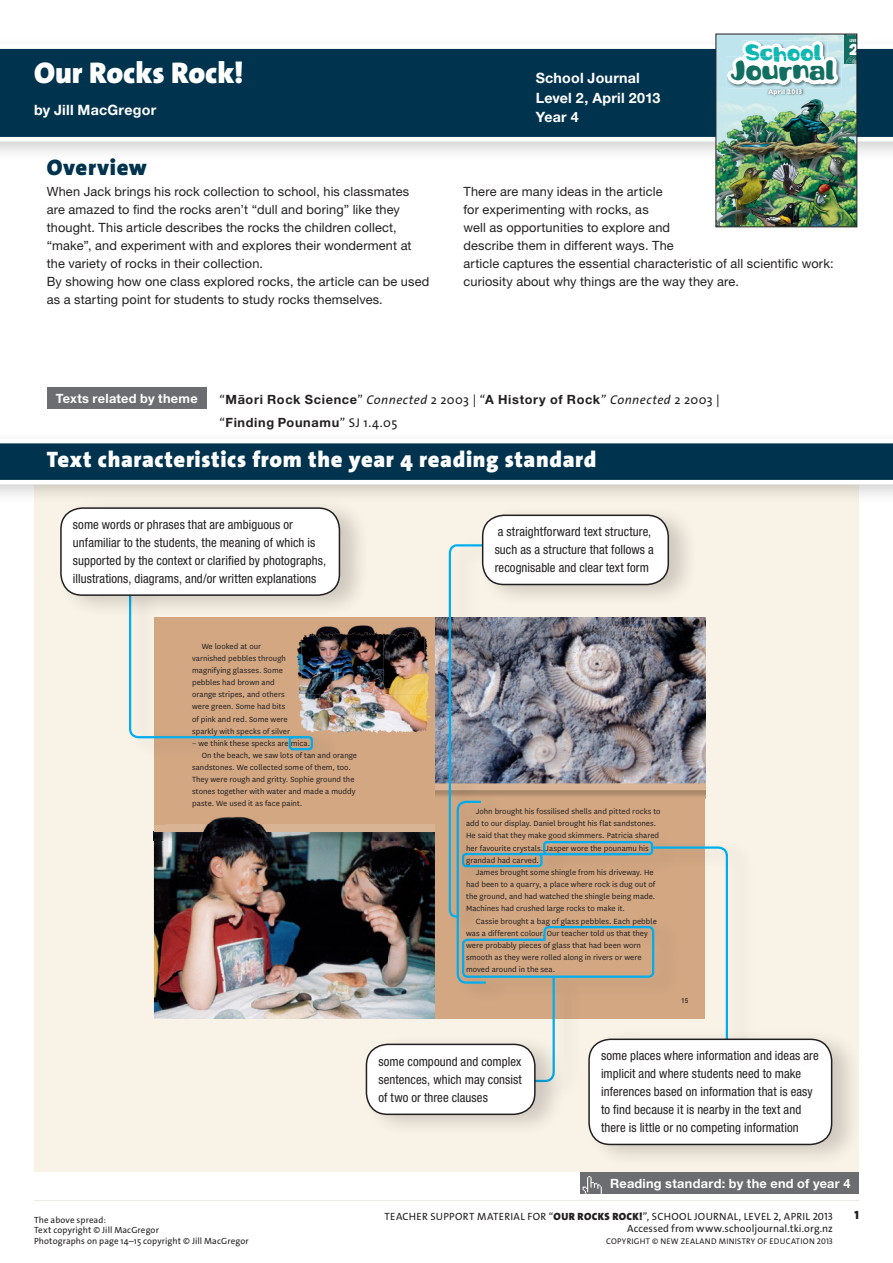
<style>
.page{position:relative;width:893px;height:1263px;background:#fff}
.page>*{position:absolute;margin:0;border:0;box-sizing:border-box;transform-origin:0 0}
.t1{font:900 30px "The Sans Os F";color:#fff}
.t2{font:25.95px "Munter";letter-spacing:-.005em;color:#126e61;scale:.95 1}
.t3{font:900 22.5px "The Sans Os F";letter-spacing:.025em;color:#fff}
.H2_Solid{font:900 22.5px "The Sans Os F";letter-spacing:.03em;color:#00334e}
.t4{font:21.3px "Munter";letter-spacing:-.005em;color:#10b7b3;scale:.95 1}
.t5{font:700 16.35px "Billy";color:#fff}
.Journal_Info{font:700 14.25px "Helvetica Neue LT Pro";letter-spacing:.015em;color:#fff}
.Overview_Body-Helv_N{font:12.75px/18px "Helvetica Neue LT Pro";letter-spacing:.01em;color:#231f20}
._2_Characteristics{font:condensed 12.75px/18px "Helvetica Neue LT Pro";letter-spacing:.01em;color:#231f20}
.Related_Texts{font:700 12.75px/22.5px "Helvetica Neue LT Pro";letter-spacing:.05em;color:#231f20}
.t6{font:700 12.75px "Helvetica Neue LT Pro";letter-spacing:.02em;color:#fff}
.t7{font:900 12px "The Sans Os F";color:#231f20}
.t8{font:10.5px/12px "The Sans Os F";letter-spacing:.02em;color:#231f20;text-align:right}
.t9{font:9px "The Sans Os F";letter-spacing:.015em;color:#231f20}
.t10{font:8.7px/12.1px "National";letter-spacing:.005em;color:#231f20}
.t11{font:8.25px "The Sans Os F";letter-spacing:.035em;color:#231f20}
.t12{font:800 7.05px "Gill Sans";letter-spacing:.005em;color:#fff;scale:.86 1}
.t13{font:500 6.75px "DIN Pro";color:#231f20}
.t14{font:900 condensed 4.35px "DIN Pro";color:#fff}
.s1{font-family:"The Sans Os F";font-weight:400}
.s2{font-family:"The Sans Os F";font-weight:400;font-style:italic}
.s3{font-weight:900}
</style>
<div class="page">
<div style="left:0;top:36px;width:893px;height:126px;background:#231f20;opacity:.2"></div>
<svg style="left:0;top:44px;width:893px;height:97px;background:#17455e"></svg>
<img style="left:718px;top:36px;width:137px;height:189px">
<img style="left:767px;top:88px;width:37px;height:10px">
<img style="left:727px;top:56px;width:114px;height:32px">
<svg style="left:727px;top:41px;width:111px;height:44px"></svg>
<div style="left:844px;top:34px;width:13px;height:30px;background:#126e61"></div>
<svg style="left:846px;top:56px;width:9px;height:8px"></svg>
<div style="left:716px;top:34px;width:141px;height:193px;border:1px solid #231f20"></div>
<div style="left:34px;top:469px;width:825px;height:702px;background:#f9f2e6"></div>
<img style="left:154px;top:840px;width:18px;height:179px">
<img style="left:172px;top:937px;width:264px;height:82px">
<img style="left:154px;top:617px;width:282px;height:208px">
<svg style="left:154px;top:831px;width:13px;height:9px"></svg>
<div style="left:154px;top:825px;width:282px;height:6px;background:#d9b495"></div>
<img style="left:410px;top:637px;width:16px;height:95px">
<img style="left:325px;top:694px;width:16px;height:39px">
<img style="left:345px;top:632px;width:23px;height:4px">
<img style="left:387px;top:632px;width:23px;height:5px">
<img style="left:167px;top:811px;width:269px;height:126px">
<img style="left:436px;top:617px;width:12px;height:166px">
<div style="left:436px;top:787px;width:269px;height:231px;background:#d2a782"></div>
<div style="left:436px;top:783px;width:269px;height:7px;background:#d9b495"></div>
<div style="left:288px;top:728px;width:52px;height:43px;background:#d1a681"></div>
<hr style="left:34px;top:1200px;width:825px;height:1px;background:#eae8e3">
<div style="left:0;top:431px;width:893px;height:74px;background:#231f20;opacity:.2"></div>
<svg style="left:0;top:439px;width:893px;height:45px;background:#30596f"></svg>
<div style="left:604px;top:1172px;width:255px;height:22px;background:#6c6d70"></div>
<div style="left:580px;top:1172px;width:27px;height:22px;background:#6c6d70"></div>
<svg style="left:583px;top:1176px;width:19px;height:18px"></svg>
<div style="left:128px;top:546px;width:197px;height:213px;background:#231f20;opacity:.2"></div>
<svg style="left:128px;top:619px;width:173px;height:120px;background:#cfb092"></svg>
<div style="left:47px;top:387px;width:160px;height:22px;background:#6c6d70"></div>
<div style="left:57px;top:497px;width:313px;height:122px;background:#231f20;opacity:.2"></div>
<div style="left:61px;top:508px;width:278px;height:87px;background:#fff;border-radius:21px"></div>
<div style="left:60px;top:507px;width:280px;height:89px;border:2px solid #231f20;border-radius:21px"></div>
<div style="left:362px;top:1033px;width:204px;height:105px;background:#231f20;opacity:.2"></div>
<div style="left:366px;top:1044px;width:169px;height:70px;background:#fff;border-radius:21px"></div>
<div style="left:366px;top:1043px;width:170px;height:72px;border:2px solid #231f20;border-radius:21px"></div>
<div style="left:479px;top:504px;width:220px;height:104px;background:#231f20;opacity:.2"></div>
<div style="left:483px;top:515px;width:185px;height:69px;background:#fff;border-radius:21px"></div>
<div style="left:482px;top:514px;width:187px;height:71px;border:2px solid #231f20;border-radius:21px"></div>
<div style="left:654px;top:838px;width:101px;height:230px;background:#f5eee2"></div>
<img style="left:448px;top:543px;width:280px;height:540px">
<div style="left:585px;top:1028px;width:278px;height:140px;background:#231f20;opacity:.2"></div>
<div style="left:589px;top:1039px;width:243px;height:105px;background:#fff;border-radius:21px"></div>
<div style="left:588px;top:1038px;width:244px;height:107px;border:2px solid #231f20;border-radius:21px"></div>
<h1 class="t1" style="left:34px;top:53px;width:211px">Our Rocks Rock!</h1>
<p class="Journal_Info" style="left:34px;top:101px;width:124px">by Jill MacGregor</p>
<p class="H2_Solid" style="left:47px;top:152px;width:102px">Overview</p>
<p class="Overview_Body-Helv_N" style="left:47px;top:183px;width:366px">When Jack brings his rock collection to school, his classmates are amazed to find the rocks aren’t “dull and boring” like they thought. This article describes the rocks the children collect, “make”, and experiment with and explores their wonderment at the variety of rocks in their collection.</p>
<p class="Overview_Body-Helv_N" style="left:47px;top:273px;width:384px">By showing how one class explored rocks, the article can be used as a starting point for students to study rocks themselves.</p>
<p class="Journal_Info" style="left:536px;top:69px;width:106px">School Journal</p>
<p class="Journal_Info" style="left:536px;top:89px;width:126px">Level 2, April 2013</p>
<p class="Journal_Info" style="left:536px;top:108px;width:44px">Year 4</p>
<p class="t4" style="left:745px;top:36px;width:82px">School</p>
<p class="t2" style="left:731px;top:50px;width:111px">Journal</p>
<p class="t12" style="left:768px;top:87px;width:42px">April 2013</p>
<p class="t14" style="left:849px;top:37px;width:11px">LEVEL</p>
<p class="t5" style="left:849px;top:40px;width:11px">2</p>
<p class="Overview_Body-Helv_N" style="left:463px;top:183px;width:372px">There are many ideas in the article<br>for experimenting with rocks, as<br>well as opportunities to explore and<br>describe them in different ways. The<br>article captures the essential characteristic of all scientific work: curiosity about why things are the way they are.</p>
<p class="t6" style="left:56px;top:390px;width:143px">Texts related by theme</p>
<p class="Related_Texts" style="left:220px;top:388px;width:502px"><span class="s1">“</span>Māori Rock Science<span class="s1">”</span> <span class="s2">Connected</span> <span class="s1">2 2003 | “</span>A History of Rock<span class="s1">”</span> <span class="s2">Connected</span> <span class="s1">2 2003 | “</span>Finding Pounamu<span class="s1">” SJ 1.4.05</span></p>
<h2 class="t3" style="left:47px;top:445px;width:551px">Text characteristics from the year 4 reading standard</h2>
<p class="_2_Characteristics" style="left:73px;top:515px;width:255px">some words or phrases that are ambiguous or unfamiliar to the students, the meaning of which is supported by the context or clarified by photographs, illustrations, diagrams, and/or written explanations</p>
<p class="_2_Characteristics" style="left:495px;top:523px;width:161px">a straightforward text structure, such as a structure that follows a recognisable and clear text form</p>
<p class="t10" style="left:192px;top:639px;width:99px;text-indent:10px">We looked at our varnished pebbles through magnifying glasses. Some pebbles had brown and orange stripes, and others were green. Some had bits of pink and red. Some were sparkly with specks of silver</p>
<p class="t10" style="left:192px;top:737px;width:120px">– we think these specks are mica.</p>
<p class="t10" style="left:202px;top:749px;width:157px">On the beach, we saw lots of tan and orange</p>
<p class="t10" style="left:192px;top:761px;width:160px">sandstones. We collected some of them, too.</p>
<p class="t10" style="left:192px;top:773px;width:164px">They were rough and gritty. Sophie ground the</p>
<p class="t10" style="left:192px;top:785px;width:165px">stones together with water and made a muddy</p>
<p class="t10" style="left:192px;top:797px;width:112px">paste. We used it as face paint.</p>
<p class="t10" style="left:476px;top:805px;width:186px">John brought his fossilised shells and pitted rocks to</p>
<p class="t10" style="left:466px;top:817px;width:192px">add to our display. Daniel brought his flat sandstones.</p>
<p class="t10" style="left:466px;top:829px;width:195px">He said that they make good skimmers. Patricia shared</p>
<p class="t10" style="left:466px;top:841px;width:184px">her favourite crystals. Jasper wore the pounamu his</p>
<p class="t10" style="left:466px;top:854px;width:74px">grandad had carved.</p>
<p class="t10" style="left:476px;top:866px;width:180px">James brought some shingle from his driveway. He</p>
<p class="t10" style="left:466px;top:878px;width:191px">had been to a quarry, a place where rock is dug out of</p>
<p class="t10" style="left:466px;top:890px;width:191px">the ground, and had watched the shingle being made.</p>
<p class="t10" style="left:466px;top:902px;width:160px">Machines had crushed large rocks to make it.</p>
<p class="t10" style="left:476px;top:914px;width:183px">Cassie brought a bag of glass pebbles. Each pebble</p>
<p class="t10" style="left:466px;top:926px;width:183px">was a different colour. Our teacher told us that they</p>
<p class="t10" style="left:466px;top:939px;width:176px">were probably pieces of glass that had been worn</p>
<p class="t10" style="left:466px;top:951px;width:177px">smooth as they were rolled along in rivers or were</p>
<p class="t10" style="left:466px;top:963px;width:90px">moved around in the sea.</p>
<p class="t13" style="left:681px;top:996px;width:9px">15</p>
<p class="_2_Characteristics" style="left:378px;top:1052px;width:145px;text-align:justify">some compound and complex sentences, which may consist of two or three clauses</p>
<p class="_2_Characteristics" style="left:601px;top:1047px;width:219px">some places where information and ideas are implicit and where students need to make inferences based on information that is easy to find because it is nearby in the text and there is little or no competing information</p>
<p class="t9" style="left:34px;top:1214px;width:73px">The above spread:</p>
<p class="t9" style="left:34px;top:1224px;width:126px">Text copyright © Jill MacGregor</p>
<p class="t9" style="left:34px;top:1235px;width:216px">Photographs on page 14–15 copyright © Jill MacGregor</p>
<p class="t6" style="left:610px;top:1175px;width:242px">Reading standard: by the end of year 4</p>
<p class="t8" style="left:385px;top:1210px;width:450px">TEACHER SUPPORT MATERIAL FOR “<span class="s3">OUR ROCKS ROCK!</span>”, SCHOOL JOURNAL, LEVEL 2, APRIL 2013<br>Accessed from www.schooljournal.tki.org.nz</p>
<p class="t11" style="left:606px;top:1235px;width:228px">COPYRIGHT © NEW ZEALAND MINISTRY OF EDUCATION 2013</p>
<p class="t7" style="left:854px;top:1207px;width:6px">1</p>
</div>
